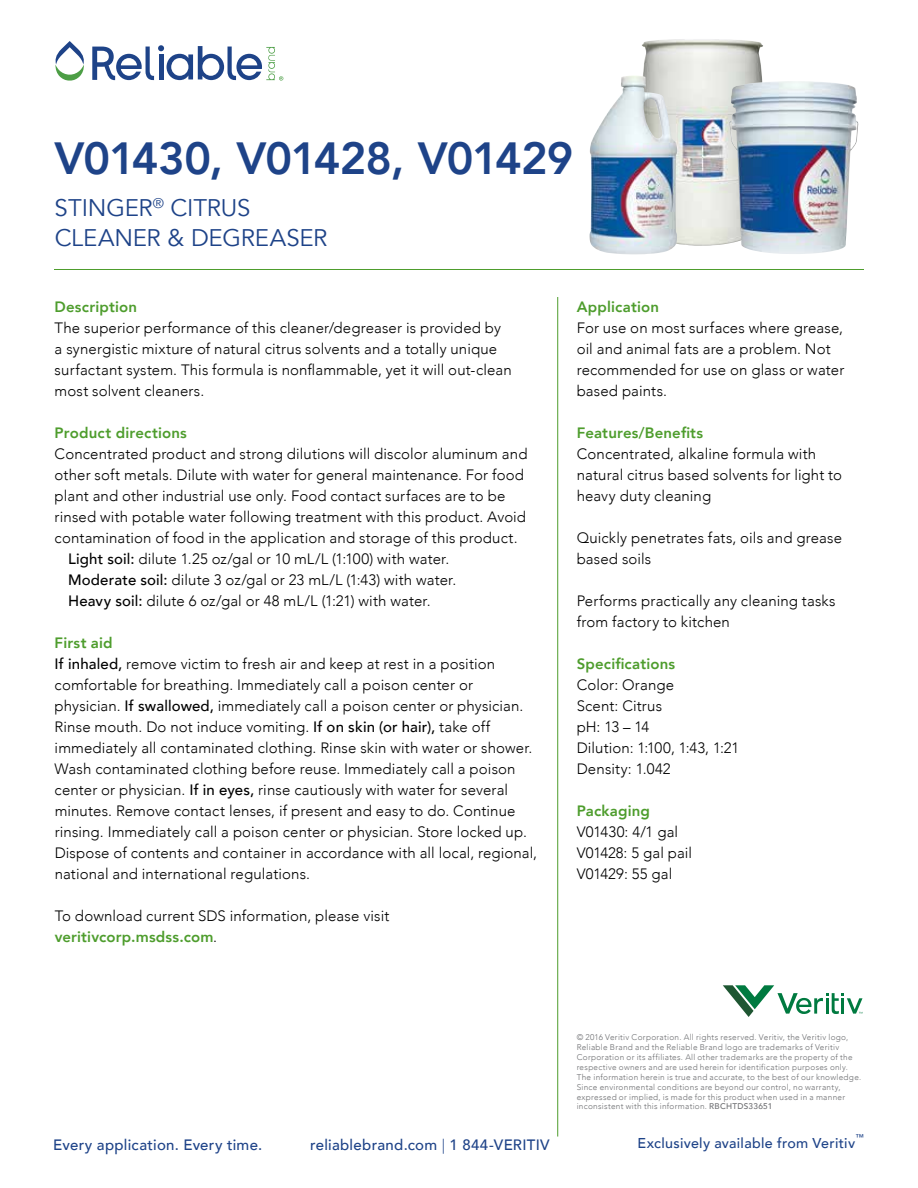
<style>
.page{position:relative;width:918px;height:1188px;background:#fff}
.page>*{position:absolute;margin:0;border:0;box-sizing:border-box;transform-origin:0 0}
.t1{font:800 45px "Avenir";letter-spacing:-.025em;color:#1e4388}
.t2{font:24px/30px "Avenir";letter-spacing:-.01em;color:#1e4388}
.t3{font:300 15px/21px "Avenir";letter-spacing:.01em;color:#000}
.t4{font:800 15px "Avenir";letter-spacing:.01em;color:#4e9d2d}
.t5{font:500 15px "Avenir";letter-spacing:.02em;color:#1e4388}
.t6{font:500 14.25px "Avenir";letter-spacing:.02em;color:#1e4388}
.t7{font:300 8.25px/9.9px "Avenir";letter-spacing:.035em;color:#6d6e71}
.t8{font:500 8.25px "Avenir";color:#1e4388}
.t9{font:300 8.1px/9.8px "Avenir";letter-spacing:.035em;color:#6d6e71}
.s1{font-weight:500}
.s2{font-weight:800;color:#4e9d2d}
.s3{font-weight:300}
.s4{font-size:8.25px}
</style>
<div class="page">
<hr style="left:54px;top:269px;width:810px;height:1px;background:#4e9d2d">
<hr style="left:557px;top:297px;width:1px;height:840px;background:#4e9d2d">
<svg style="left:723px;top:985px;width:140px;height:32px"></svg>
<svg style="left:55px;top:41px;width:29px;height:40px"></svg>
<svg style="left:92px;top:45px;width:191px;height:36px"></svg>
<img style="left:642px;top:39px;width:121px;height:207px">
<img style="left:590px;top:76px;width:87px;height:178px">
<img style="left:729px;top:81px;width:130px;height:173px">
<h1 class="t1" style="left:55px;top:123px;width:520px">V01430, V01428, V01429</h1>
<h2 class="t2" style="left:55px;top:193px;width:274px">STINGER<sup>®</sup> CITRUS<br>CLEANER &amp; DEGREASER</h2>
<p class="t4" style="left:55px;top:295px;width:84px">Description</p>
<p class="t3" style="left:55px;top:317px;width:459px">The superior performance of this cleaner/degreaser is provided by a synergistic mixture of natural citrus solvents and a totally unique surfactant system. This formula is nonflammable, yet it will out-clean most solvent cleaners.</p>
<p class="t4" style="left:55px;top:421px;width:134px">Product directions</p>
<p class="t3" style="left:55px;top:443px;width:474px">Concentrated product and strong dilutions will discolor aluminum and</p>
<p class="t3" style="left:55px;top:464px;width:471px">other soft metals. Dilute with water for general maintenance. For food</p>
<p class="t3" style="left:55px;top:485px;width:452px">plant and other industrial use only. Food contact surfaces are to be</p>
<p class="t3" style="left:55px;top:506px;width:473px">rinsed with potable water following treatment with this product. Avoid</p>
<p class="t3" style="left:55px;top:527px;width:464px">contamination of food in the application and storage of this product.</p>
<p class="t3" style="left:68px;top:548px;width:383px"><span class="s1">Light soil:</span> dilute 1.25 oz/gal or 10 mL/L (1:100) with water.</p>
<p class="t3" style="left:68px;top:569px;width:390px"><span class="s1">Moderate soil:</span> dilute 3 oz/gal or 23 mL/L (1:43) with water.</p>
<p class="t3" style="left:68px;top:590px;width:364px"><span class="s1">Heavy soil:</span> dilute 6 oz/gal or 48 mL/L (1:21) with water.</p>
<p class="t3" style="left:55px;top:632px;width:484px"><span class="s2">First aid<br></span><span class="s1">If inhaled,</span> remove victim to fresh air and keep at rest in a position comfortable for breathing. Immediately call a poison center or physician. <span class="s1">If swallowed,</span> immediately call a poison center or physician.<br>Rinse mouth. Do not induce vomiting. <span class="s1">If on skin (or hair),</span> take off immediately all contaminated clothing. Rinse skin with water or shower.<br>Wash contaminated clothing before reuse. Immediately call a poison center or physician. <span class="s1">If in eyes,</span> rinse cautiously with water for several minutes. Remove contact lenses, if present and easy to do. Continue rinsing. Immediately call a poison center or physician. Store locked up.<br>Dispose of contents and container in accordance with all local, regional, national and international regulations.</p>
<p class="t3" style="left:55px;top:905px;width:336px">To download current SDS information, please visit <span class="s2">veritivcorp.msdss.com</span>.</p>
<p class="t4" style="left:577px;top:295px;width:84px">Application</p>
<p class="t3" style="left:577px;top:317px;width:269px">For use on most surfaces where grease, oil and animal fats are a problem. Not recommended for use on glass or water based paints.</p>
<p class="t4" style="left:577px;top:421px;width:128px">Features/Benefits</p>
<p class="t3" style="left:577px;top:443px;width:267px">Concentrated, alkaline formula with natural citrus based solvents for light to heavy duty cleaning</p>
<p class="t3" style="left:577px;top:527px;width:267px">Quickly penetrates fats, oils and grease based soils</p>
<p class="t3" style="left:577px;top:590px;width:260px">Performs practically any cleaning tasks from factory to kitchen</p>
<p class="t4" style="left:577px;top:652px;width:100px">Specifications</p>
<p class="t3" style="left:577px;top:674px;width:164px">Color: Orange<br>Scent: Citrus<br>pH: 13 – 14<br>Dilution: 1:100, 1:43, 1:21<br>Density: 1.042</p>
<p class="t4" style="left:577px;top:799px;width:75px">Packaging</p>
<p class="t3" style="left:577px;top:821px;width:117px">V01430: 4/1 gal<br>V01428: 5 gal pail<br>V01429: 55 gal</p>
<p class="t5" style="left:53px;top:1132px;width:211px">Every application. Every time.</p>
<p class="t5" style="left:310px;top:1132px;width:241px">reliablebrand.com <span class="s3">|</span> 1 844-VERITIV</p>
<p class="t7" style="left:577px;top:1032px;width:273px">© 2016 Veritiv Corporation. All rights reserved. Veritiv, the Veritiv logo,<br>Reliable Brand and the Reliable Brand logo are trademarks of Veritiv</p>
<p class="t9" style="left:577px;top:1052px;width:277px"><span class="s4">Corporation or its affiliates.</span> All other trademarks are the property of the respective owners and are used herein for identification purposes only.</p>
<p class="t7" style="left:577px;top:1072px;width:286px">The information herein is true and accurate, to the best of our knowledge.<br>Since environmental conditions are beyond our control, no warranty, expressed or implied, is made for this product when used in a manner inconsistent with this information. <span class="s1">RBCHTDS33651</span></p>
<p class="t8" style="left:856px;top:1130px;width:10px">™</p>
<p class="t6" style="left:637px;top:1131px;width:219px">Exclusively available from Veritiv</p>
</div>
